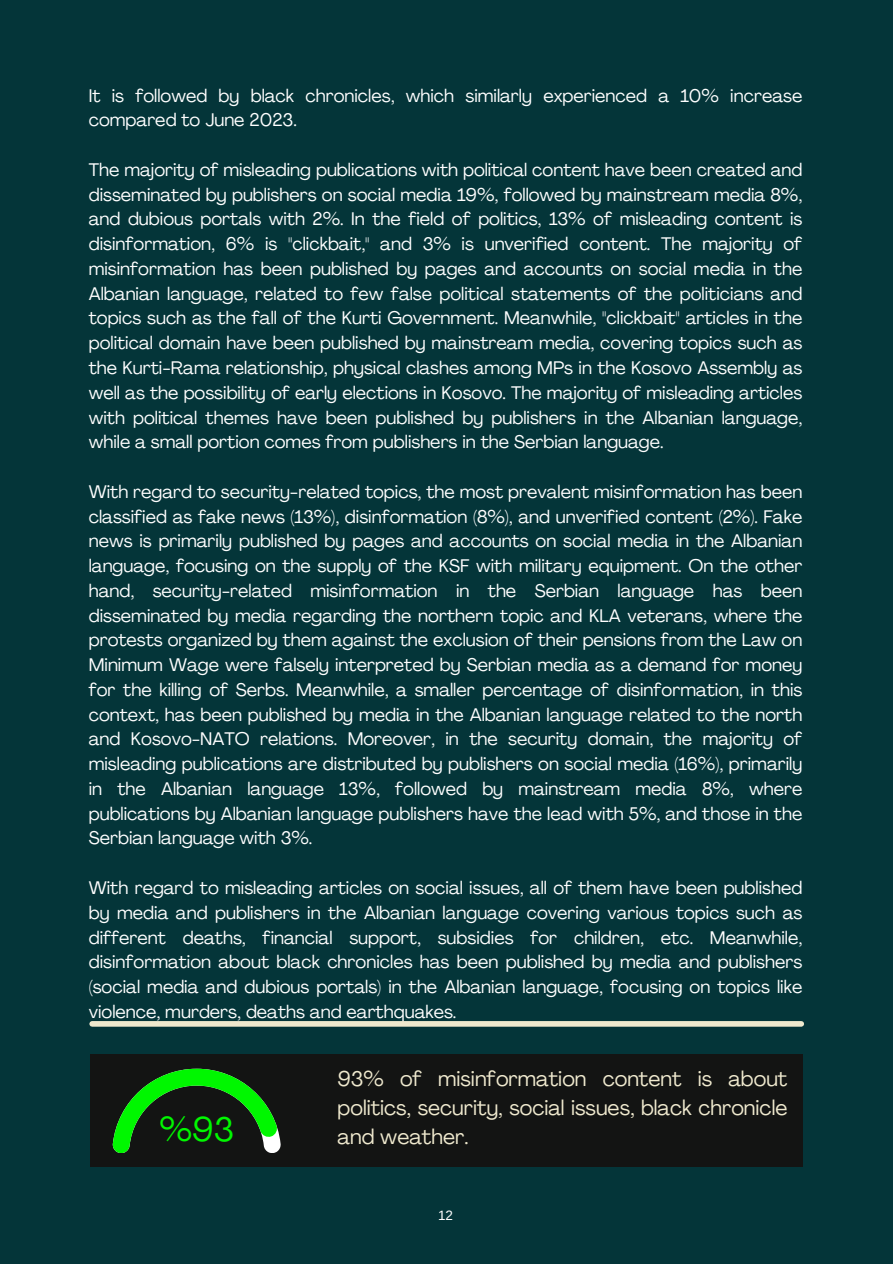
<style>
.page{position:relative;width:893px;height:1264px;background:#fff}
.page>*{position:absolute;margin:0;border:0;box-sizing:border-box;transform-origin:0 0}
.t1{font:33.75px "Agrandir";color:#00f700}
.t2{font:21px/29.2px "Agrandir";color:#efe9ce}
.t3{font:18px/24.8px "Agrandir";color:#fff;text-align:justify}
.t4{font:13.5px "Arimo";color:#fff}
</style>
<div class="page">
<div style="left:0;top:0;width:892px;height:1263px;background:#043539"></div>
<div style="left:90px;top:1054px;width:713px;height:112px;background:#131413"></div>
<svg style="left:112px;top:1068px;width:169px;height:85px"></svg>
<div style="left:92px;top:1021px;width:709px;height:5px;background:#efe9ce"></div>
<p class="t3" style="left:89px;top:85px;width:715px">It is followed by black chronicles, which similarly experienced a 10% increase compared to June 2023.</p>
<p class="t3" style="left:89px;top:159px;width:715px">The majority of misleading publications with political content have been created and disseminated by publishers on social media 19%, followed by mainstream media 8%, and dubious portals with 2%. In the field of politics, 13% of misleading content is disinformation, 6% is "clickbait," and 3% is unverified content. The majority of misinformation has been published by pages and accounts on social media in the Albanian language, related to few false political statements of the politicians and topics such as the fall of the Kurti Government. Meanwhile, "clickbait" articles in the political domain have been published by mainstream media, covering topics such as the Kurti-Rama relationship, physical clashes among MPs in the Kosovo Assembly as well as the possibility of early elections in Kosovo. The majority of misleading articles with political themes have been published by publishers in the Albanian language, while a small portion comes from publishers in the Serbian language.</p>
<p class="t3" style="left:89px;top:481px;width:715px">With regard to security-related topics, the most prevalent misinformation has been classified as fake news (13%), disinformation (8%), and unverified content (2%). Fake news is primarily published by pages and accounts on social media in the Albanian language, focusing on the supply of the KSF with military equipment. On the other hand, security-related misinformation in the Serbian language has been disseminated by media regarding the northern topic and KLA veterans, where the protests organized by them against the exclusion of their pensions from the Law on Minimum Wage were falsely interpreted by Serbian media as a demand for money for the killing of Serbs. Meanwhile, a smaller percentage of disinformation, in this context, has been published by media in the Albanian language related to the north and Kosovo-NATO relations. Moreover, in the security domain, the majority of misleading publications are distributed by publishers on social media (16%), primarily in the Albanian language 13%, followed by mainstream media 8%, where publications by Albanian language publishers have the lead with 5%, and those in the Serbian language with 3%.</p>
<p class="t3" style="left:89px;top:877px;width:715px">With regard to misleading articles on social issues, all of them have been published by media and publishers in the Albanian language covering various topics such as different deaths, financial support, subsidies for children, etc. Meanwhile, disinformation about black chronicles has been published by media and publishers (social media and dubious portals) in the Albanian language, focusing on topics like violence, murders, deaths and earthquakes.</p>
<p class="t1" style="left:159px;top:1115px;width:76px">%93</p>
<p class="t2" style="left:337px;top:1065px;width:451px">93% of misinformation content is about politics, security, social issues, black chronicle</p>
<p class="t2" style="left:337px;top:1124px;width:132px">and weather.</p>
<p class="t4" style="left:438px;top:1207px;width:17px">12</p>
</div>
